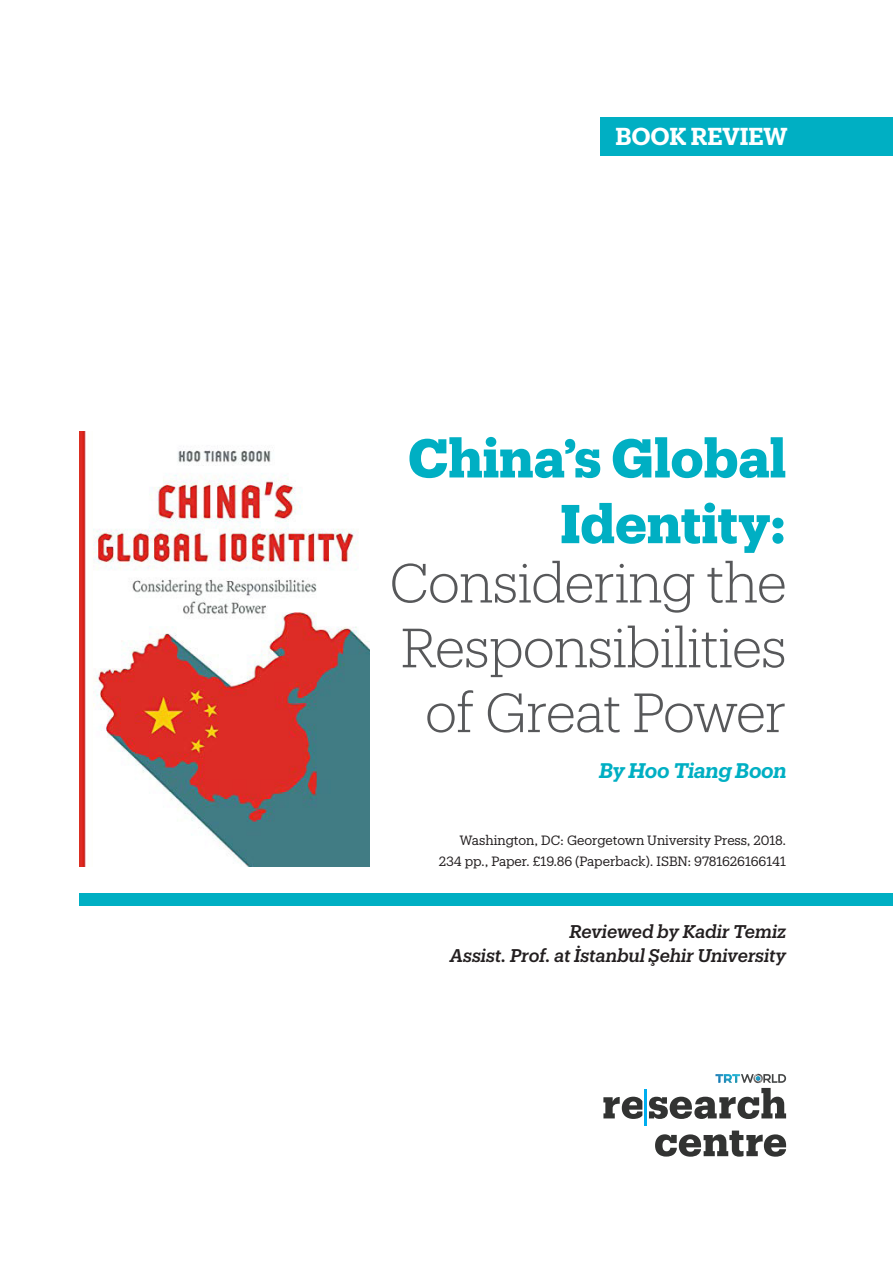
<style>
.page{position:relative;width:893px;height:1263px;background:#fff}
.page>*{position:absolute;margin:0;border:0;box-sizing:border-box;transform-origin:0 0}
.t1{font:300 54px/64.8px "Produkt";letter-spacing:-.01em;color:#57585a}
.t2{font:700 53.4px/65.7px "Produkt";color:#00afc3;text-align:right}
.t3{font:600 24px "Produkt";letter-spacing:-.01em;color:#fff}
.t4{font:italic 600 20.7px "Produkt";letter-spacing:-.01em;color:#00afc3}
.t5{font:italic 500 18px "Produkt";letter-spacing:-.005em;color:#231f20}
.t6{font:13.2px "Produkt";letter-spacing:-.005em;color:#231f20}
</style>
<div class="page">
<div style="left:600px;top:117px;width:293px;height:38px;background:#00afc3"></div>
<div style="left:79px;top:893px;width:814px;height:13px;background:#00afc3"></div>
<svg style="left:603px;top:1097px;width:39px;height:22px"></svg>
<hr style="left:645px;top:1089px;width:2px;height:37px;background:#00aeef">
<svg style="left:655px;top:1130px;width:131px;height:27px"></svg>
<svg style="left:649px;top:1073px;width:137px;height:46px"></svg>
<img style="left:79px;top:432px;width:290px;height:435px">
<p class="t3" style="left:616px;top:119px;width:174px">BOOK REVIEW</p>
<p class="t2" style="left:408px;top:422px;width:380px">China’s Global<br>Identity:</p>
<p class="t1" style="left:390px;top:548px;width:399px">Considering the<br>Responsibilities</p>
<p class="t1" style="left:425px;top:677px;width:363px">of Great Power</p>
<p class="t4" style="left:599px;top:756px;width:189px">By Hoo Tiang Boon</p>
<p class="t6" style="left:460px;top:831px;width:328px">Washington, DC: Georgetown University Press, 2018.</p>
<p class="t6" style="left:439px;top:852px;width:349px">234 pp., Paper. £19.86 (Paperback). ISBN: 9781626166141</p>
<p class="t5" style="left:569px;top:919px;width:218px">Reviewed by Kadir Temiz</p>
<p class="t5" style="left:450px;top:943px;width:338px">Assist. Prof. at İstanbul Şehir University</p>
</div>
